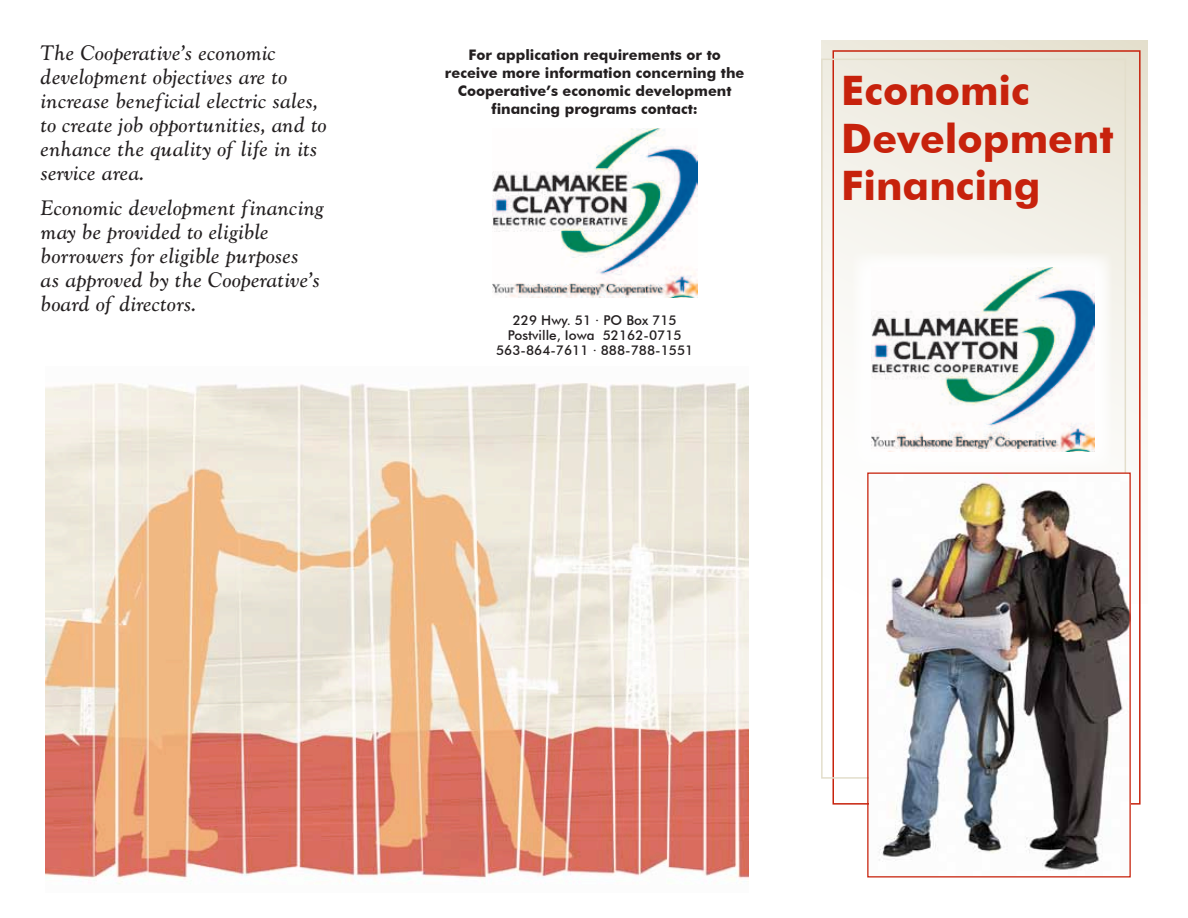
<style>
.page{position:relative;width:1188px;height:918px;background:#fff}
.page>*{position:absolute;margin:0;border:0;box-sizing:border-box;transform-origin:0 0}
.t1{font:700 40.65px/47.4px "Futura BT";color:#c7220c}
.t2{font:21.9px/24px "Goudy Catalogue Italic DTC";color:#231f20}
.t3{font:700 14.55px/18px "Futura BT";color:#231f20;text-align:center}
.t4{font:500 13.5px/15px "Futura BT";color:#231f20;text-align:center}
</style>
<div class="page">
<img style="left:492px;top:128px;width:205px;height:170px">
<img style="left:46px;top:383px;width:703px;height:501px">
<div style="left:821px;top:40px;width:327px;height:564px;background:linear-gradient(to bottom,#ebe8db,#fff)"></div>
<div style="left:832px;top:50px;width:309px;height:755px;border:2px solid #c7220c"></div>
<div style="left:821px;top:59px;width:305px;height:720px;border:2px solid #e3decb"></div>
<img style="left:869px;top:474px;width:260px;height:397px">
<div style="left:867px;top:472px;width:264px;height:405px;border:1px solid #c7220c"></div>
<div style="left:853px;top:253px;width:259px;height:216px;background:#fff"></div>
<img style="left:872px;top:268px;width:223px;height:184px">
<p class="t2" style="left:40px;top:42px;width:288px">The Cooperative’s economic development objectives are to increase beneficial electric sales, to create job opportunities, and to enhance the quality of life in its service area.</p>
<p class="t2" style="left:40px;top:197px;width:285px">Economic development financing may be provided to eligible borrowers for eligible purposes<br>as approved by the Cooperative’s board of directors.</p>
<p class="t3" style="left:445px;top:45px;width:301px">For application requirements or to receive more information concerning the Cooperative’s economic development financing programs contact:</p>
<p class="t4" style="left:496px;top:312px;width:199px">229 Hwy. 51 · PO Box 715<br>Postville, Iowa 52162-0715<br>563-864-7611 · 888-788-1551</p>
<h1 class="t1" style="left:841px;top:67px;width:274px">Economic<br>Development<br>Financing</h1>
</div>
